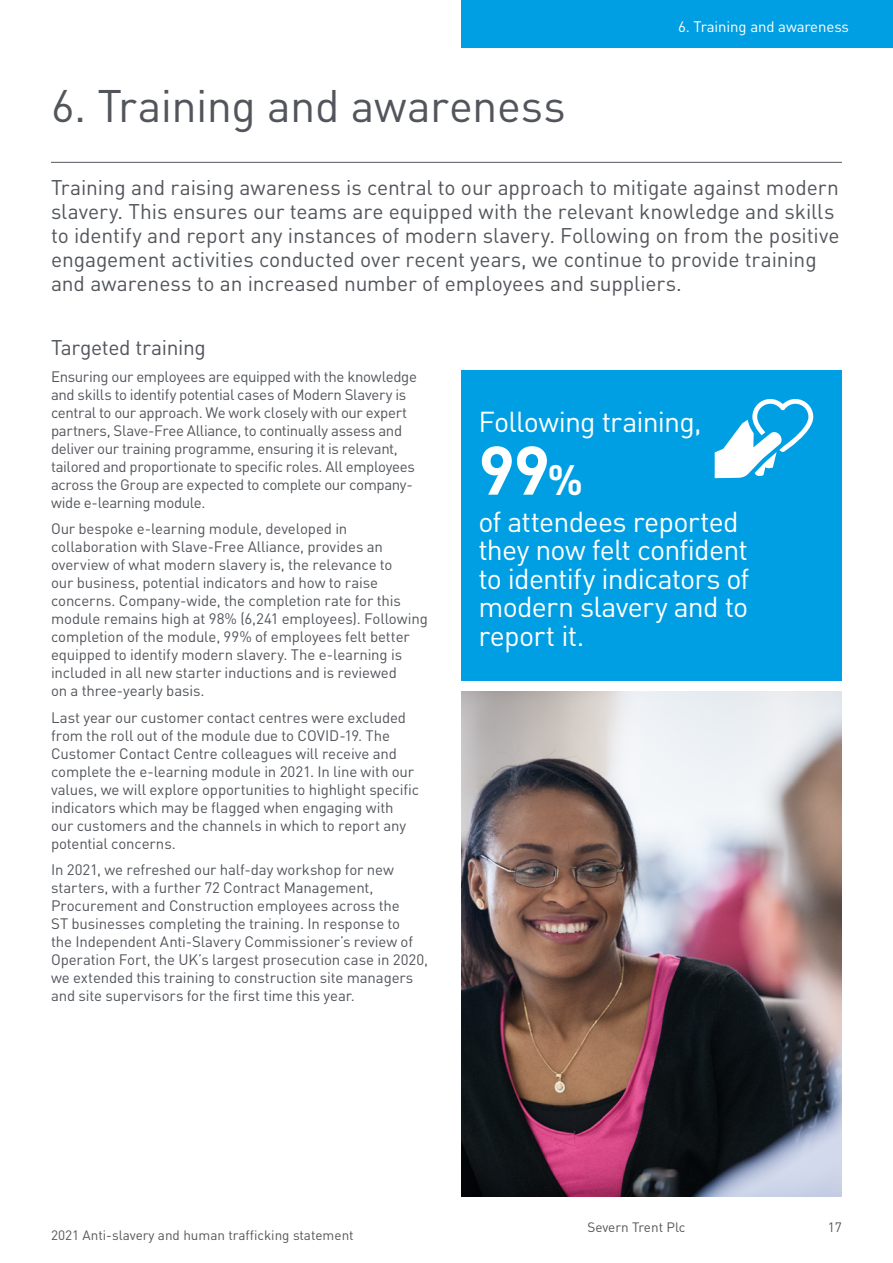
<style>
.page{position:relative;width:893px;height:1263px;background:#fff}
.page>*{position:absolute;margin:0;border:0;box-sizing:border-box;transform-origin:0 0}
.t1{font:700 67.5px "DINOT";color:#fff}
.t2{font:45px "DINOT";letter-spacing:-.01em;color:#52555b}
.t3{font:28.5px/28.5px "DINOT";letter-spacing:-.025em;color:#fff}
.t4{font:21px/24px "DINOT";letter-spacing:-.005em;color:#52555b}
.t5{font:15px/18px "DINOT";letter-spacing:-.01em;color:#52555b}
.t6{font:15px "DINOT";letter-spacing:-.005em;color:#fff}
.t7{font:13.5px "DINOT";color:#55565a}
.s1{font-size:42px}
</style>
<div class="page">
<div style="left:461px;top:0;width:432px;height:47px;background:#009fe3"></div>
<hr style="left:51px;top:162px;width:791px;height:1px;background:#52555b">
<div style="left:461px;top:370px;width:381px;height:310px;background:#009fe3"></div>
<img style="left:461px;top:692px;width:381px;height:504px">
<svg style="left:715px;top:399px;width:98px;height:79px"></svg>
<h2 class="t2" style="left:51px;top:78px;width:516px">6. Training and awareness</h2>
<p class="t6" style="left:678px;top:17px;width:172px">6. Training and awareness</p>
<p class="t4" style="left:51px;top:175px;width:790px">Training and raising awareness is central to our approach to mitigate against modern slavery. This ensures our teams are equipped with the relevant knowledge and skills to identify and report any instances of modern slavery. Following on from the positive engagement activities conducted over recent years, we continue to provide training and awareness to an increased number of employees and suppliers.</p>
<h3 class="t4" style="left:51px;top:335px;width:156px">Targeted training</h3>
<p class="t5" style="left:51px;top:367px;width:367px">Ensuring our employees are equipped with the knowledge and skills to identify potential cases of Modern Slavery is central to our approach. We work closely with our expert partners, Slave-Free Alliance, to continually assess and deliver our training programme, ensuring it is relevant, tailored and proportionate to specific roles. All employees across the Group are expected to complete our company&shy;wide e-learning module.</p>
<p class="t5" style="left:51px;top:520px;width:378px">Our bespoke e-learning module, developed in collaboration with Slave-Free Alliance, provides an overview of what modern slavery is, the relevance to<br>our business, potential indicators and how to raise concerns. Company-wide, the completion rate for this module remains high at 98% (6,241 employees). Following completion of the module, 99% of employees felt better equipped to identify modern slavery. The e-learning is included in all new starter inductions and is reviewed<br>on a three-yearly basis.</p>
<p class="t5" style="left:51px;top:708px;width:370px">Last year our customer contact centres were excluded from the roll out of the module due to COVID-19. The Customer Contact Centre colleagues will receive and complete the e-learning module in 2021. In line with our values, we will explore opportunities to highlight specific indicators which may be flagged when engaging with our customers and the channels in which to report any potential concerns.</p>
<p class="t5" style="left:51px;top:861px;width:379px">In 2021, we refreshed our half-day workshop for new starters, with a further 72 Contract Management, Procurement and Construction employees across the<br>ST businesses completing the training. In response to<br>the Independent Anti-Slavery Commissioner’s review of Operation Fort, the UK’s largest prosecution case in 2020, we extended this training to construction site managers and site supervisors for the first time this year.</p>
<h3 class="t3" style="left:478px;top:407px;width:225px">Following training,</h3>
<h1 class="t1" style="left:478px;top:426px;width:106px">99<span class="s1">%</span></h1>
<h3 class="t3" style="left:478px;top:507px;width:273px">of attendees reported they now felt confident to identify indicators of modern slavery and to report it.</h3>
<p class="t7" style="left:51px;top:1226px;width:304px">2021 Anti-slavery and human trafficking statement</p>
<p class="t7" style="left:587px;top:1218px;width:100px">Severn Trent Plc</p>
<p class="t7" style="left:828px;top:1218px;width:16px">17</p>
</div>
